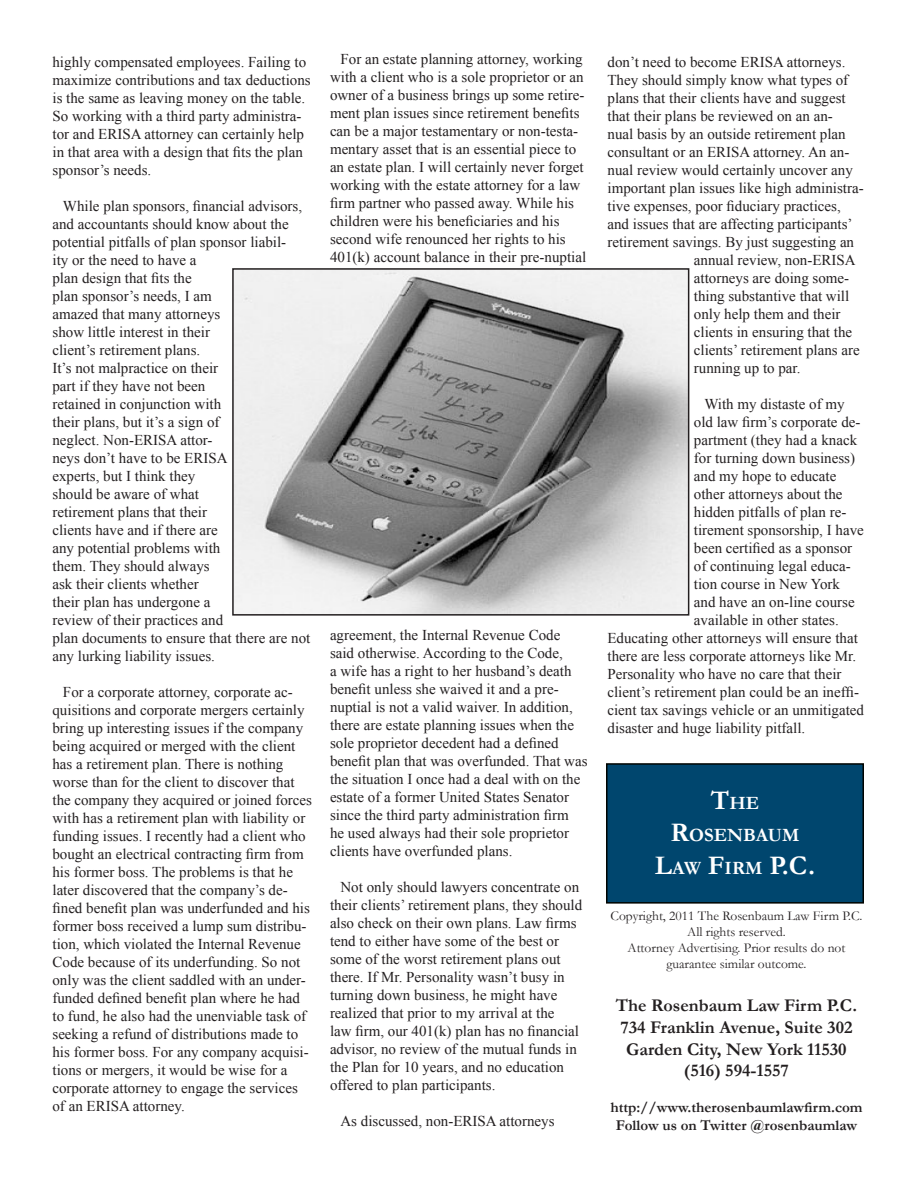
<style>
.page{position:relative;width:918px;height:1188px;background:#fff}
.page>*{position:absolute;margin:0;border:0;box-sizing:border-box;transform-origin:0 0}
.t1{font:700 27px "Garamond";color:#fff}
.t2{font:700 18.9px "Garamond";color:#fff}
.t3{font:700 18px "Garamond";color:#231f20}
.t4{font:15px/18px "Times New Roman";color:#231f20}
.t5{font:700 15px "Garamond";color:#231f20}
.t6{font:13.5px/16.2px "Garamond";color:#231f20;text-align:center}
.s1{font-size:27px}
.s2{font-size:18.9px}
</style>
<div class="page">
<div style="left:607px;top:764px;width:256px;height:139px;background:#00466e"></div>
<div style="left:606px;top:763px;width:258px;height:141px;border:2px solid #000400"></div>
<img style="left:235px;top:271px;width:451px;height:342px">
<div style="left:232px;top:268px;width:457px;height:348px;border:2px solid #231f20"></div>
<p class="t4" style="left:52px;top:53px;width:260px">highly compensated employees. Failing to maximize contributions and tax deductions is the same as leaving money on the table.<br>So working with a third party administra&shy;tor and ERISA attorney can certainly help in that area with a design that fits the plan sponsor’s needs.</p>
<p class="t4" style="left:52px;top:197px;width:259px;text-indent:10px">While plan sponsors, financial advisors, and accountants should know about the potential pitfalls of plan sponsor liabil-<br>ity or the need to have a<br>plan design that fits the<br>plan sponsor’s needs, I am<br>amazed that many attorneys<br>show little interest in their<br>client’s retirement plans.<br>It’s not malpractice on their<br>part if they have not been<br>retained in conjunction with<br>their plans, but it’s a sign of<br>neglect. Non-ERISA attor-<br>neys don’t have to be ERISA<br>experts, but I think they<br>should be aware of what<br>retirement plans that their<br>clients have and if there are<br>any potential problems with<br>them. They should always<br>ask their clients whether<br>their plan has undergone a<br>review of their practices and<br>plan documents to ensure that there are not any lurking liability issues.</p>
<p class="t4" style="left:52px;top:683px;width:261px;text-indent:10px">For a corporate attorney, corporate ac&shy;quisitions and corporate mergers certainly bring up interesting issues if the company being acquired or merged with the client has a retirement plan. There is nothing worse than for the client to discover that the company they acquired or joined forces with has a retirement plan with liability or funding issues. I recently had a client who bought an electrical contracting firm from his former boss. The problems is that he later discovered that the company’s de&shy;fined benefit plan was underfunded and his former boss received a lump sum distribu&shy;tion, which violated the Internal Revenue Code because of its underfunding. So not only was the client saddled with an under&shy;funded defined benefit plan where he had to fund, he also had the unenviable task of seeking a refund of distributions made to his former boss. For any company acquisi&shy;tions or mergers, it would be wise for a corporate attorney to engage the services of an ERISA attorney.</p>
<p class="t4" style="left:330px;top:50px;width:258px;text-indent:10px">For an estate planning attorney, working with a client who is a sole proprietor or an owner of a business brings up some retire&shy;ment plan issues since retirement benefits can be a major testamentary or non-testa&shy;mentary asset that is an essential piece to an estate plan. I will certainly never forget working with the estate attorney for a law firm partner who passed away. While his children were his beneficiaries and his second wife renounced her rights to his 401(k) account balance in their pre-nuptial</p>
<p class="t4" style="left:330px;top:626px;width:259px">agreement, the Internal Revenue Code said otherwise. According to the Code,<br>a wife has a right to her husband’s death benefit unless she waived it and a pre&shy;nuptial is not a valid waiver. In addition, there are estate planning issues when the sole proprietor decedent had a defined benefit plan that was overfunded. That was the situation I once had a deal with on the estate of a former United States Senator since the third party administration firm<br>he used always had their sole proprietor clients have overfunded plans.</p>
<p class="t4" style="left:330px;top:878px;width:254px;text-indent:10px">Not only should lawyers concentrate on their clients’ retirement plans, they should also check on their own plans. Law firms tend to either have some of the best or some of the worst retirement plans out there. If Mr. Personality wasn’t busy in turning down business, he might have realized that prior to my arrival at the<br>law firm, our 401(k) plan has no financial advisor, no review of the mutual funds in the Plan for 10 years, and no education offered to plan participants.</p>
<p class="t4" style="left:340px;top:1112px;width:216px">As discussed, non-ERISA attorneys</p>
<p class="t4" style="left:608px;top:53px;width:240px">don’t need to become ERISA attorneys.</p>
<p class="t4" style="left:608px;top:71px;width:242px">They should simply know what types of</p>
<p class="t4" style="left:608px;top:89px;width:240px">plans that their clients have and suggest</p>
<p class="t4" style="left:608px;top:107px;width:227px">that their plans be reviewed on an an-</p>
<p class="t4" style="left:608px;top:125px;width:240px">nual basis by an outside retirement plan</p>
<p class="t4" style="left:608px;top:143px;width:243px">consultant or an ERISA attorney. An an-</p>
<p class="t4" style="left:608px;top:161px;width:247px">nual review would certainly uncover any</p>
<p class="t4" style="left:608px;top:179px;width:258px">important plan issues like high administra-</p>
<p class="t4" style="left:608px;top:197px;width:235px">tive expenses, poor fiduciary practices,</p>
<p class="t4" style="left:608px;top:215px;width:247px">and issues that are affecting participants’</p>
<p class="t4" style="left:608px;top:233px;width:248px">retirement savings. By just suggesting an</p>
<p class="t4" style="left:694px;top:251px;width:163px">annual review, non-ERISA</p>
<p class="t4" style="left:694px;top:269px;width:157px">attorneys are doing some-</p>
<p class="t4" style="left:694px;top:287px;width:157px">thing substantive that will</p>
<p class="t4" style="left:694px;top:305px;width:148px">only help them and their</p>
<p class="t4" style="left:694px;top:323px;width:160px">clients in ensuring that the</p>
<p class="t4" style="left:694px;top:341px;width:167px">clients’ retirement plans are</p>
<p class="t4" style="left:694px;top:359px;width:108px">running up to par.</p>
<p class="t4" style="left:704px;top:395px;width:142px">With my distaste of my</p>
<p class="t4" style="left:694px;top:413px;width:168px">old law firm’s corporate de-</p>
<p class="t4" style="left:694px;top:431px;width:165px">partment (they had a knack</p>
<p class="t4" style="left:694px;top:449px;width:163px">for turning down business)</p>
<p class="t4" style="left:694px;top:467px;width:144px">and my hope to educate</p>
<p class="t4" style="left:694px;top:485px;width:150px">other attorneys about the</p>
<p class="t4" style="left:694px;top:503px;width:154px">hidden pitfalls of plan re-</p>
<p class="t4" style="left:694px;top:521px;width:171px">tirement sponsorship, I have</p>
<p class="t4" style="left:694px;top:539px;width:160px">been certified as a sponsor</p>
<p class="t4" style="left:694px;top:557px;width:159px">of continuing legal educa-</p>
<p class="t4" style="left:694px;top:575px;width:148px">tion course in New York</p>
<p class="t4" style="left:694px;top:593px;width:162px">and have an on-line course</p>
<p class="t4" style="left:694px;top:611px;width:146px">available in other states.</p>
<p class="t4" style="left:608px;top:629px;width:252px">Educating other attorneys will ensure that</p>
<p class="t4" style="left:608px;top:647px;width:250px">there are less corporate attorneys like Mr.</p>
<p class="t4" style="left:608px;top:665px;width:236px">Personality who have no care that their</p>
<p class="t4" style="left:608px;top:683px;width:253px">client’s retirement plan could be an ineffi-</p>
<p class="t4" style="left:608px;top:701px;width:258px">cient tax savings vehicle or an unmitigated</p>
<p class="t4" style="left:608px;top:719px;width:199px">disaster and huge liability pitfall.</p>
<p class="t2" style="left:711px;top:790px;width:50px"><span class="s1">T</span>HE</p>
<p class="t2" style="left:670px;top:822px;width:131px"><span class="s1">R</span>OSENBAUM</p>
<p class="t1" style="left:655px;top:847px;width:162px">L<span class="s2">AW</span> F<span class="s2">IRM</span> P.C.</p>
<p class="t6" style="left:611px;top:907px;width:253px">Copyright, 2011 The Rosenbaum Law Firm P.C.<br>All rights reserved.</p>
<p class="t6" style="left:628px;top:939px;width:219px">Attorney Advertising. Prior results do not</p>
<p class="t6" style="left:666px;top:956px;width:142px">guarantee similar outcome.</p>
<p class="t3" style="left:616px;top:993px;width:243px">The Rosenbaum Law Firm P.C.</p>
<p class="t3" style="left:620px;top:1015px;width:234px">734 Franklin Avenue, Suite 302</p>
<p class="t3" style="left:626px;top:1037px;width:222px">Garden City, New York 11530</p>
<p class="t3" style="left:684px;top:1058px;width:107px">(516) 594-1557</p>
<p class="t5" style="left:610px;top:1097px;width:254px">http://www.therosenbaumlawfirm.com</p>
<p class="t5" style="left:616px;top:1115px;width:243px">Follow us on Twitter @rosenbaumlaw</p>
</div>
